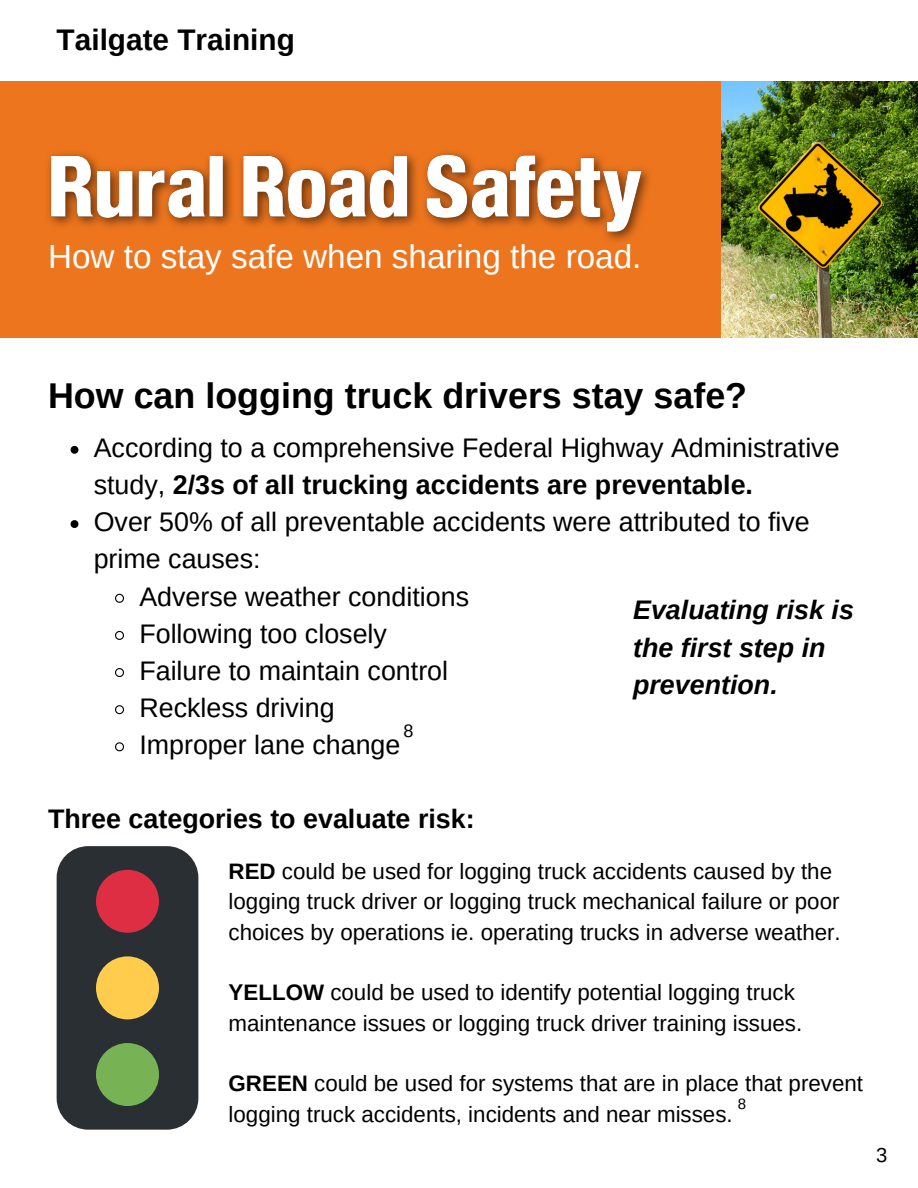
<style>
.page{position:relative;width:918px;height:1188px;background:#fff}
.page>*{position:absolute;margin:0;border:0;box-sizing:border-box;transform-origin:0 0}
.t1{font:700 35.85px "Arimo";color:#000}
.t2{font:33.3px "Arimo";color:#fff}
.t3{font:700 29.85px "Arimo";color:#000}
.t4{font:26.85px/37.2px "Arimo";color:#000}
.t5{font:italic 700 26.85px/37.2px "Arimo";color:#000}
.t6{font:700 26.85px "Arimo";color:#000}
.t7{font:22.35px/30.3px "Arimo";color:#000}
.t8{font:20.25px "Arimo";color:#000}
.t9{font:18px "Arimo";color:#000}
.t10{font:15px "Arimo";color:#000}
.s1{font-weight:700}
</style>
<div class="page">
<div style="left:0;top:81px;width:722px;height:257px;background:#ed751e"></div>
<svg style="left:71px;top:446px;width:7px;height:8px"></svg>
<svg style="left:71px;top:520px;width:7px;height:8px"></svg>
<svg style="left:115px;top:593px;width:9px;height:10px"></svg>
<svg style="left:115px;top:630px;width:9px;height:10px"></svg>
<svg style="left:115px;top:668px;width:9px;height:10px"></svg>
<svg style="left:115px;top:705px;width:9px;height:10px"></svg>
<svg style="left:115px;top:742px;width:9px;height:10px"></svg>
<img style="left:722px;top:81px;width:195px;height:257px">
<div style="left:57px;top:846px;width:141px;height:284px;background:#292f33;border-radius:32px"></div>
<div style="left:96px;top:1043px;width:63px;height:63px;background:#77b255;border-radius:50%"></div>
<div style="left:96px;top:956px;width:63px;height:63px;background:#ffcc4d;border-radius:50%"></div>
<div style="left:96px;top:870px;width:63px;height:63px;background:#dd2e44;border-radius:50%"></div>
<img style="left:48px;top:152px;width:602px;height:89px">
<p class="t3" style="left:57px;top:23px;width:240px">Tailgate Training</p>
<p class="t2" style="left:48px;top:238px;width:595px">How to stay safe when sharing the road.</p>
<p class="t1" style="left:48px;top:375px;width:701px">How can logging truck drivers stay safe?</p>
<p class="t4" style="left:94px;top:429px;width:747px">According to a comprehensive Federal Highway Administrative study, <span class="s1">2/3s of all trucking accidents are preventable.</span></p>
<p class="t4" style="left:94px;top:503px;width:718px">Over 50% of all preventable accidents were attributed to five prime causes:</p>
<p class="t4" style="left:139px;top:578px;width:331px">Adverse weather conditions</p>
<p class="t4" style="left:139px;top:615px;width:249px">Following too closely</p>
<p class="t4" style="left:139px;top:652px;width:310px">Failure to maintain control</p>
<p class="t4" style="left:139px;top:689px;width:197px">Reckless driving</p>
<p class="t4" style="left:139px;top:726px;width:263px">Improper lane change</p>
<p class="t5" style="left:633px;top:592px;width:222px">Evaluating risk is the first step in prevention.</p>
<p class="t9" style="left:403px;top:721px;width:12px">8</p>
<p class="t6" style="left:48px;top:804px;width:428px">Three categories to evaluate risk:</p>
<p class="t7" style="left:229px;top:856px;width:614px"><span class="s1">RED</span> could be used for logging truck accidents caused by the logging truck driver or logging truck mechanical failure or poor choices by operations ie. operating trucks in adverse weather.</p>
<p class="t7" style="left:229px;top:977px;width:575px"><span class="s1">YELLOW</span> could be used to identify potential logging truck maintenance issues or logging truck driver training issues.</p>
<p class="t7" style="left:229px;top:1069px;width:636px"><span class="s1">GREEN</span> could be used for systems that are in place that prevent logging truck accidents, incidents and near misses.</p>
<p class="t10" style="left:738px;top:1096px;width:10px">8</p>
<p class="t8" style="left:876px;top:1144px;width:13px">3</p>
</div>
